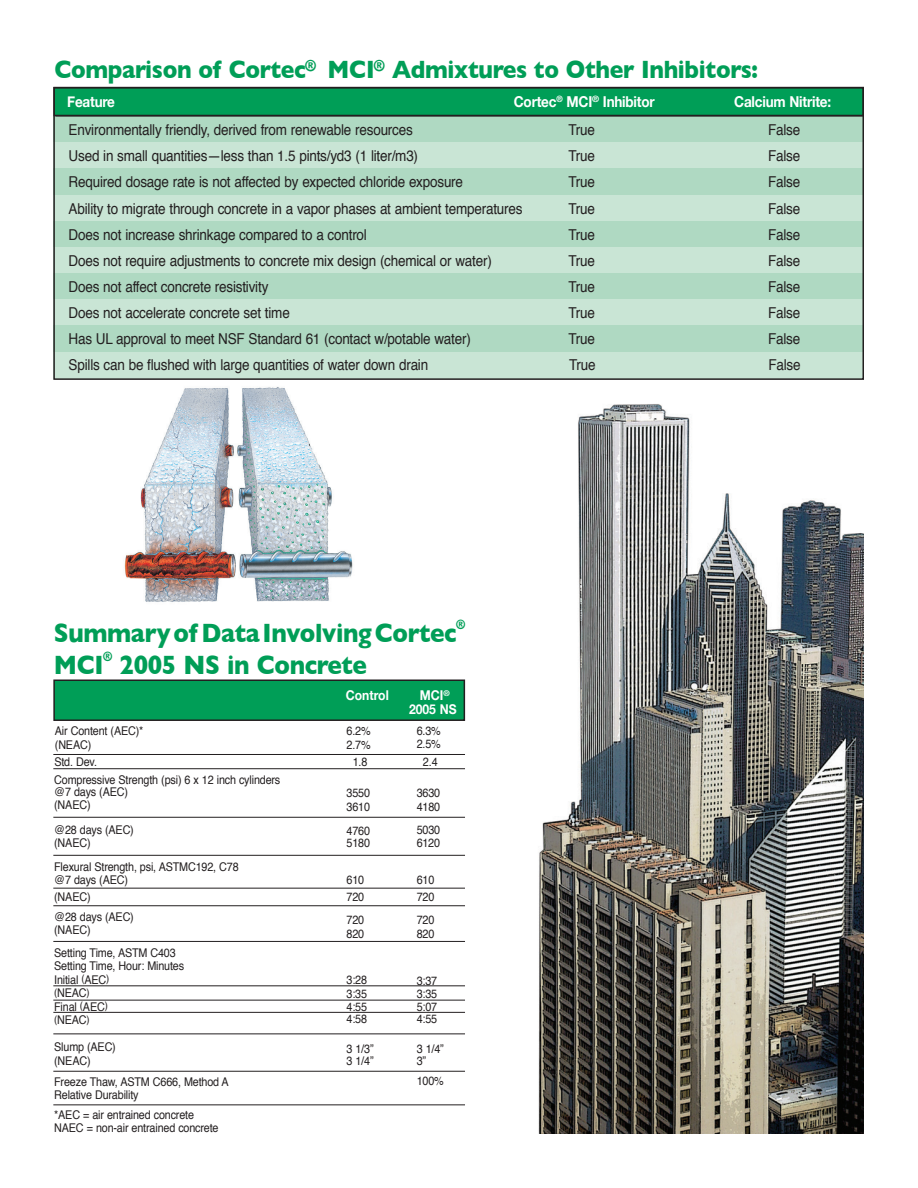
<style>
.page{position:relative;width:918px;height:1188px;background:#fff}
.page>*{position:absolute;margin:0;border:0;box-sizing:border-box;transform-origin:0 0}
.Heading-_lg{font:700 27px "Gill Sans";letter-spacing:-.015em;color:#009e57;scale:.9 1}
.Heading-_lg-2{font:700 25.5px "Gill Sans";letter-spacing:-.015em;color:#009e57;scale:.9 1}
.t1{font:15px "Helvetica";letter-spacing:-.015em;color:#231f20;scale:.9 1}
.t2{font:700 15px "Helvetica Neue";letter-spacing:-.015em;color:#fff;scale:.9 1}
.t3{font:700 13.5px "Helvetica Neue";color:#fff;scale:.9 1}
.Heading-_lg-3{font:700 12.3px "Gill Sans";color:#009e57;scale:.9 1}
.t4{font:12px "Helvetica";letter-spacing:-.015em;color:#231f20;scale:.9 1}
.s1{font-size:10.5px}
</style>
<div class="page">
<img style="left:124px;top:387px;width:229px;height:215px">
<div style="left:54px;top:680px;width:410px;height:40px;background:#009e57"></div>
<div style="left:53px;top:680px;width:412px;height:41px;border:2px solid #231f20"></div>
<hr style="left:53px;top:754px;width:412px;height:1px;background:#231f20">
<hr style="left:53px;top:768px;width:412px;height:1px;background:#231f20">
<hr style="left:53px;top:855px;width:412px;height:1px;background:#231f20">
<hr style="left:53px;top:941px;width:412px;height:1px;background:#231f20">
<hr style="left:53px;top:1071px;width:412px;height:1px;background:#231f20">
<hr style="left:53px;top:1104px;width:412px;height:1px;background:#231f20">
<hr style="left:53px;top:817px;width:412px;height:1px;background:#231f20">
<hr style="left:53px;top:905px;width:412px;height:1px;background:#231f20">
<hr style="left:53px;top:985px;width:412px;height:1px;background:#231f20">
<hr style="left:53px;top:1000px;width:412px;height:1px;background:#231f20">
<hr style="left:53px;top:1012px;width:412px;height:1px;background:#231f20">
<hr style="left:53px;top:1034px;width:412px;height:1px;background:#231f20">
<hr style="left:53px;top:888px;width:412px;height:1px;background:#231f20">
<div style="left:53px;top:133px;width:811px;height:246px;background:#c9e5d5"></div>
<div style="left:53px;top:116px;width:811px;height:26px;background:#afd9c2"></div>
<div style="left:53px;top:169px;width:811px;height:26px;background:#afd9c2"></div>
<div style="left:53px;top:222px;width:811px;height:25px;background:#afd9c2"></div>
<div style="left:53px;top:273px;width:811px;height:26px;background:#afd9c2"></div>
<div style="left:53px;top:326px;width:811px;height:26px;background:#afd9c2"></div>
<div style="left:54px;top:88px;width:809px;height:28px;background:#009e57"></div>
<hr style="left:55px;top:115px;width:808px;height:2px;background:#231f20">
<div style="left:53px;top:87px;width:811px;height:293px;border:2px solid #231f20"></div>
<img style="left:538px;top:404px;width:325px;height:729px">
<p class="Heading-_lg-2" style="left:54px;top:49px;width:783px">Comparison of Cortec<sup>®</sup> MCI<sup>®</sup> Admixtures to Other Inhibitors:</p>
<p class="t2" style="left:67px;top:90px;width:55px">Feature</p>
<p class="t2" style="left:514px;top:90px;width:158px">Cortec<sup>®</sup> MCI<sup>®</sup> Inhibitor</p>
<p class="t2" style="left:734px;top:90px;width:109px">Calcium Nitrite:</p>
<p class="t1" style="left:69px;top:120px;width:384px">Environmentally friendly, derived from renewable resources</p>
<p class="t1" style="left:568px;top:120px;width:31px">True</p>
<p class="t1" style="left:768px;top:120px;width:37px">False</p>
<p class="t1" style="left:69px;top:146px;width:390px">Used in small quantities—less than 1.5 pints/yd3 (1 liter/m3)</p>
<p class="t1" style="left:568px;top:146px;width:31px">True</p>
<p class="t1" style="left:768px;top:146px;width:37px">False</p>
<p class="t1" style="left:69px;top:172px;width:440px">Required dosage rate is not affected by expected chloride exposure</p>
<p class="t1" style="left:568px;top:172px;width:31px">True</p>
<p class="t1" style="left:768px;top:172px;width:37px">False</p>
<p class="t1" style="left:69px;top:198px;width:506px">Ability to migrate through concrete in a vapor phases at ambient temperatures</p>
<p class="t1" style="left:568px;top:198px;width:31px">True</p>
<p class="t1" style="left:768px;top:198px;width:37px">False</p>
<p class="t1" style="left:69px;top:224px;width:333px">Does not increase shrinkage compared to a control</p>
<p class="t1" style="left:568px;top:224px;width:31px">True</p>
<p class="t1" style="left:768px;top:224px;width:37px">False</p>
<p class="t1" style="left:69px;top:250px;width:472px">Does not require adjustments to concrete mix design (chemical or water)</p>
<p class="t1" style="left:568px;top:250px;width:31px">True</p>
<p class="t1" style="left:768px;top:250px;width:37px">False</p>
<p class="t1" style="left:69px;top:276px;width:223px">Does not affect concrete resistivity</p>
<p class="t1" style="left:568px;top:276px;width:31px">True</p>
<p class="t1" style="left:768px;top:276px;width:37px">False</p>
<p class="t1" style="left:69px;top:303px;width:247px">Does not accelerate concrete set time</p>
<p class="t1" style="left:568px;top:303px;width:31px">True</p>
<p class="t1" style="left:768px;top:303px;width:37px">False</p>
<p class="t1" style="left:69px;top:329px;width:448px">Has UL approval to meet NSF Standard 61 (contact w/potable water)</p>
<p class="t1" style="left:568px;top:329px;width:31px">True</p>
<p class="t1" style="left:768px;top:329px;width:37px">False</p>
<p class="t1" style="left:69px;top:355px;width:401px">Spills can be flushed with large quantities of water down drain</p>
<p class="t1" style="left:569px;top:355px;width:31px">True</p>
<p class="t1" style="left:768px;top:355px;width:37px">False</p>
<p class="Heading-_lg" style="left:54px;top:612px;width:449px">Summary of Data Involving Cortec</p>
<p class="Heading-_lg-3" style="left:456px;top:614px;width:11px">®</p>
<p class="Heading-_lg" style="left:54px;top:644px;width:57px">MCI</p>
<p class="Heading-_lg-3" style="left:103px;top:646px;width:11px">®</p>
<p class="Heading-_lg" style="left:120px;top:644px;width:277px">2005 NS in Concrete</p>
<p class="t3" style="left:346px;top:685px;width:49px">Control</p>
<p class="t3" style="left:420px;top:685px;width:35px">MCI<sup>®</sup></p>
<p class="t3" style="left:409px;top:698px;width:54px">2005 NS</p>
<p class="t4" style="left:55px;top:723px;width:100px">Air Content (AEC)*</p>
<p class="t4" style="left:55px;top:737px;width:42px">(NEAC)</p>
<p class="t4" style="left:417px;top:723px;width:28px">6.3%</p>
<p class="t4" style="left:417px;top:736px;width:28px">2.5%</p>
<p class="t4" style="left:346px;top:723px;width:28px">6.2%</p>
<p class="t4" style="left:346px;top:736px;width:28px">2.7%</p>
<p class="t4" style="left:54px;top:753px;width:49px">Std. Dev.</p>
<p class="t4" style="left:353px;top:754px;width:18px">1.8</p>
<p class="t4" style="left:423px;top:754px;width:18px">2.4</p>
<p class="t4" style="left:54px;top:771px;width:253px">Compressive Strength (psi) 6 x 12 inch cylinders</p>
<p class="t4" style="left:54px;top:784px;width:84px">@7 days (AEC)</p>
<p class="t4" style="left:54px;top:797px;width:42px">(NAEC)</p>
<p class="t4" style="left:54px;top:822px;width:90px">@28 days (AEC)</p>
<p class="t4" style="left:54px;top:834px;width:42px">(NAEC)</p>
<p class="t4" style="left:417px;top:785px;width:28px">3630</p>
<p class="t4" style="left:417px;top:798px;width:28px">4180</p>
<p class="t4" style="left:346px;top:785px;width:28px">3550</p>
<p class="t4" style="left:346px;top:799px;width:28px">3610</p>
<p class="t4" style="left:417px;top:822px;width:28px">5030</p>
<p class="t4" style="left:417px;top:835px;width:27px">6120</p>
<p class="t4" style="left:346px;top:822px;width:28px">4760</p>
<p class="t4" style="left:346px;top:835px;width:28px">5180</p>
<p class="t4" style="left:54px;top:859px;width:206px">Flexural Strength, psi, ASTMC192, C78</p>
<p class="t4" style="left:54px;top:871px;width:84px">@7 days (AEC)</p>
<p class="t4" style="left:54px;top:888px;width:42px">(NAEC)</p>
<p class="t4" style="left:54px;top:909px;width:90px">@28 days (AEC)</p>
<p class="t4" style="left:54px;top:922px;width:42px">(NAEC)</p>
<p class="t4" style="left:54px;top:945px;width:137px">Setting Time, ASTM C403</p>
<p class="t4" style="left:54px;top:958px;width:146px">Setting Time, Hour: Minutes</p>
<p class="t4" style="left:54px;top:972px;width:63px">Initial <span class="s1">(</span>AEC<span class="s1">)</span></p>
<p class="t4" style="left:54px;top:985px;width:41px"><span class="s1">(</span>NEAC<span class="s1">)</span></p>
<p class="t4" style="left:54px;top:999px;width:61px">Final <span class="s1">(</span>AEC<span class="s1">)</span></p>
<p class="t4" style="left:54px;top:1012px;width:41px"><span class="s1">(</span>NEAC<span class="s1">)</span></p>
<p class="t4" style="left:54px;top:1039px;width:70px">Slump (AEC)</p>
<p class="t4" style="left:54px;top:1053px;width:42px">(NEAC)</p>
<p class="t4" style="left:54px;top:1073px;width:195px">Freeze Thaw, ASTM C666, Method A</p>
<p class="t4" style="left:54px;top:1087px;width:95px">Relative Durability</p>
<p class="t4" style="left:54px;top:1106px;width:157px">*AEC = air entrained concrete</p>
<p class="t4" style="left:54px;top:1120px;width:184px">NAEC = non-air entrained concrete</p>
<p class="t4" style="left:346px;top:872px;width:21px">610</p>
<p class="t4" style="left:346px;top:889px;width:21px">720</p>
<p class="t4" style="left:417px;top:872px;width:21px">610</p>
<p class="t4" style="left:417px;top:889px;width:21px">720</p>
<p class="t4" style="left:346px;top:912px;width:21px">720</p>
<p class="t4" style="left:346px;top:925px;width:21px">820</p>
<p class="t4" style="left:417px;top:912px;width:21px">720</p>
<p class="t4" style="left:417px;top:925px;width:21px">820</p>
<p class="t4" style="left:346px;top:972px;width:24px">3:28</p>
<p class="t4" style="left:346px;top:986px;width:24px">3:35</p>
<p class="t4" style="left:346px;top:999px;width:24px">4:55</p>
<p class="t4" style="left:346px;top:1011px;width:24px">4:58</p>
<p class="t4" style="left:417px;top:972px;width:24px">3:37</p>
<p class="t4" style="left:417px;top:986px;width:24px">3:35</p>
<p class="t4" style="left:417px;top:999px;width:24px">5:07</p>
<p class="t4" style="left:417px;top:1011px;width:24px">4:55</p>
<p class="t4" style="left:346px;top:1040px;width:32px">3 1/3”</p>
<p class="t4" style="left:346px;top:1052px;width:32px">3 1/4”</p>
<p class="t4" style="left:417px;top:1040px;width:32px">3 1/4”</p>
<p class="t4" style="left:417px;top:1052px;width:12px">3”</p>
<p class="t4" style="left:417px;top:1073px;width:32px">100%</p>
</div>
